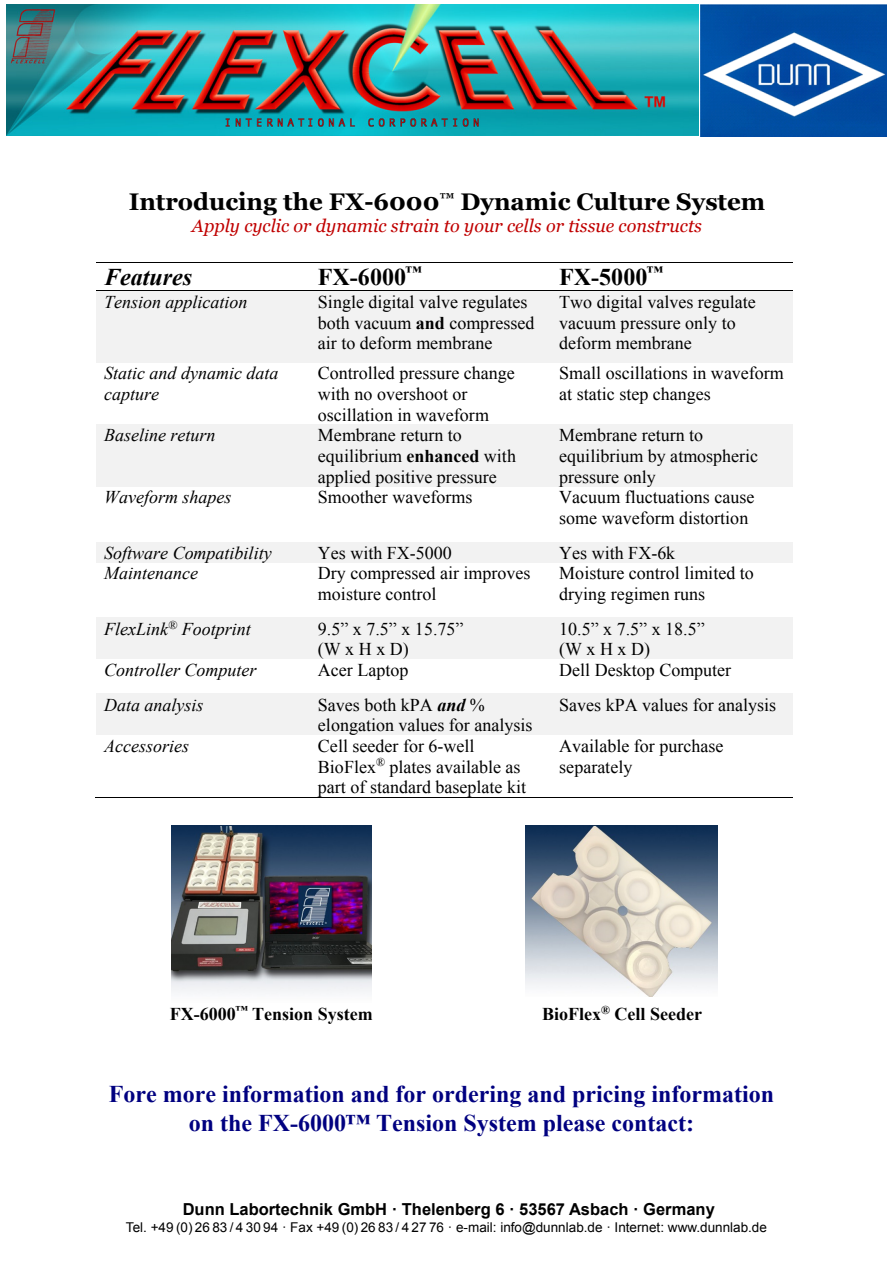
<style>
.page{position:relative;width:893px;height:1263px;background:#fff}
.page>*{position:absolute;margin:0;border:0;box-sizing:border-box;transform-origin:0 0}
.t1{font:700 24px/28.8px "Times New Roman";color:#000080;text-align:center}
.t2{font:700 24px "Georgia";color:#000}
.t3{font:700 24px "Times New Roman";color:#000}
.t4{font:italic 700 24px "Times New Roman";color:#000}
.t5{font:18px/20.7px "Times New Roman";color:#000}
.t6{font:italic 18px/20.7px "Times New Roman";color:#000}
.t7{font:italic 18px "Georgia";color:#c00000}
.t8{font:700 18px "Times New Roman";color:#000}
.t9{font:700 16.5px "Arial";color:#000}
.t10{font:13.5px "Arial";color:#000}
.s1{font-weight:700}
.s2{font-weight:700;font-style:italic}
</style>
<div class="page">
<img style="left:6px;top:4px;width:692px;height:132px">
<hr style="left:96px;top:262px;width:697px;height:1px;background:#000">
<div style="left:96px;top:291px;width:214px;height:71px;background:#f2f2f2"></div>
<div style="left:310px;top:291px;width:241px;height:71px;background:#f2f2f2"></div>
<div style="left:551px;top:291px;width:242px;height:71px;background:#f2f2f2"></div>
<hr style="left:96px;top:290px;width:697px;height:1px;background:#000">
<div style="left:96px;top:424px;width:214px;height:63px;background:#f2f2f2"></div>
<div style="left:310px;top:424px;width:241px;height:63px;background:#f2f2f2"></div>
<div style="left:551px;top:424px;width:242px;height:63px;background:#f2f2f2"></div>
<div style="left:96px;top:542px;width:214px;height:20px;background:#f2f2f2"></div>
<div style="left:310px;top:542px;width:241px;height:20px;background:#f2f2f2"></div>
<div style="left:551px;top:542px;width:242px;height:20px;background:#f2f2f2"></div>
<div style="left:96px;top:618px;width:214px;height:41px;background:#f2f2f2"></div>
<div style="left:310px;top:618px;width:241px;height:41px;background:#f2f2f2"></div>
<div style="left:551px;top:618px;width:242px;height:41px;background:#f2f2f2"></div>
<div style="left:96px;top:694px;width:214px;height:41px;background:#f2f2f2"></div>
<div style="left:310px;top:694px;width:241px;height:41px;background:#f2f2f2"></div>
<div style="left:551px;top:694px;width:242px;height:41px;background:#f2f2f2"></div>
<hr style="left:95px;top:797px;width:215px;height:1px;background:#000">
<hr style="left:309px;top:797px;width:242px;height:1px;background:#000">
<hr style="left:550px;top:797px;width:243px;height:1px;background:#000">
<img style="left:171px;top:825px;width:200px;height:168px">
<img style="left:525px;top:825px;width:193px;height:171px">
<img style="left:701px;top:5px;width:186px;height:131px">
<h1 class="t2" style="left:129px;top:188px;width:638px">Introducing the FX-6000<sup>™</sup> Dynamic Culture System</h1>
<p class="t7" style="left:192px;top:216px;width:512px">Apply cyclic or dynamic strain to your cells or tissue constructs</p>
<h1 class="t4" style="left:104px;top:264px;width:90px">Features</h1>
<h1 class="t3" style="left:318px;top:264px;width:105px">FX-6000<sup>™</sup></h1>
<h1 class="t3" style="left:559px;top:264px;width:105px">FX-5000<sup>™</sup></h1>
<p class="t6" style="left:104px;top:291px;width:145px">Tension application</p>
<p class="t5" style="left:318px;top:291px;width:218px">Single digital valve regulates both vacuum <span class="s1">and</span> compressed air to deform membrane</p>
<p class="t5" style="left:559px;top:291px;width:198px">Two digital valves regulate vacuum pressure only to deform membrane</p>
<p class="t5" style="left:559px;top:363px;width:226px">Small oscillations in waveform at static step changes</p>
<p class="t6" style="left:104px;top:363px;width:176px">Static and dynamic data capture</p>
<p class="t6" style="left:104px;top:425px;width:113px">Baseline return</p>
<p class="t5" style="left:318px;top:363px;width:200px">Controlled pressure change with no overshoot or oscillation in waveform<br>Membrane return to equilibrium <span class="s1">enhanced</span> with applied positive pressure<br>Smoother waveforms</p>
<p class="t5" style="left:559px;top:425px;width:200px">Membrane return to equilibrium by atmospheric pressure only<br>Vacuum fluctuations cause some waveform distortion</p>
<p class="t6" style="left:104px;top:487px;width:129px">Waveform shapes</p>
<p class="t6" style="left:104px;top:542px;width:169px">Software Compatibility<br>Maintenance</p>
<p class="t5" style="left:318px;top:542px;width:214px">Yes with FX-5000<br>Dry compressed air improves moisture control</p>
<p class="t5" style="left:559px;top:542px;width:196px">Yes with FX-6k<br>Moisture control limited to drying regimen runs</p>
<p class="t5" style="left:318px;top:618px;width:147px">9.5” x 7.5” x 15.75” (W x H x D)<br>Acer Laptop</p>
<p class="t5" style="left:559px;top:618px;width:174px">10.5” x 7.5” x 18.5” (W x H x D)<br>Dell Desktop Computer</p>
<p class="t5" style="left:559px;top:694px;width:219px">Saves kPA values for analysis</p>
<p class="t6" style="left:104px;top:618px;width:148px">FlexLink<sup>®</sup> Footprint</p>
<p class="t6" style="left:104px;top:653px;width:154px;line-height:34.5px">Controller Computer<br>Data analysis</p>
<p class="t6" style="left:104px;top:735px;width:86px">Accessories</p>
<p class="t5" style="left:318px;top:694px;width:216px">Saves both kPA <span class="s2">and</span> % elongation values for analysis<br>Cell seeder for 6-well<br>BioFlex<sup>®</sup> plates available as part of standard baseplate kit</p>
<p class="t5" style="left:559px;top:735px;width:166px">Available for purchase separately</p>
<p class="t8" style="left:170px;top:1004px;width:205px">FX-6000<sup>™</sup> Tension System</p>
<p class="t8" style="left:542px;top:1004px;width:161px">BioFlex<sup>®</sup> Cell Seeder</p>
<h1 class="t1" style="left:109px;top:1079px;width:667px">Fore more information and for ordering and pricing information on the FX-6000™ Tension System please contact:</h1>
<p class="t9" style="left:183px;top:1198px;width:534px">Dunn Labortechnik GmbH · Thelenberg 6 · 53567 Asbach · Germany</p>
<p class="t10" style="left:126px;top:1218px;width:642px">Tel. +49 (0) 26 83 / 4 30 94 · Fax +49 (0) 26 83 / 4 27 76 · e-mail: info@dunnlab.de · Internet: www.dunnlab.de</p>
</div>
